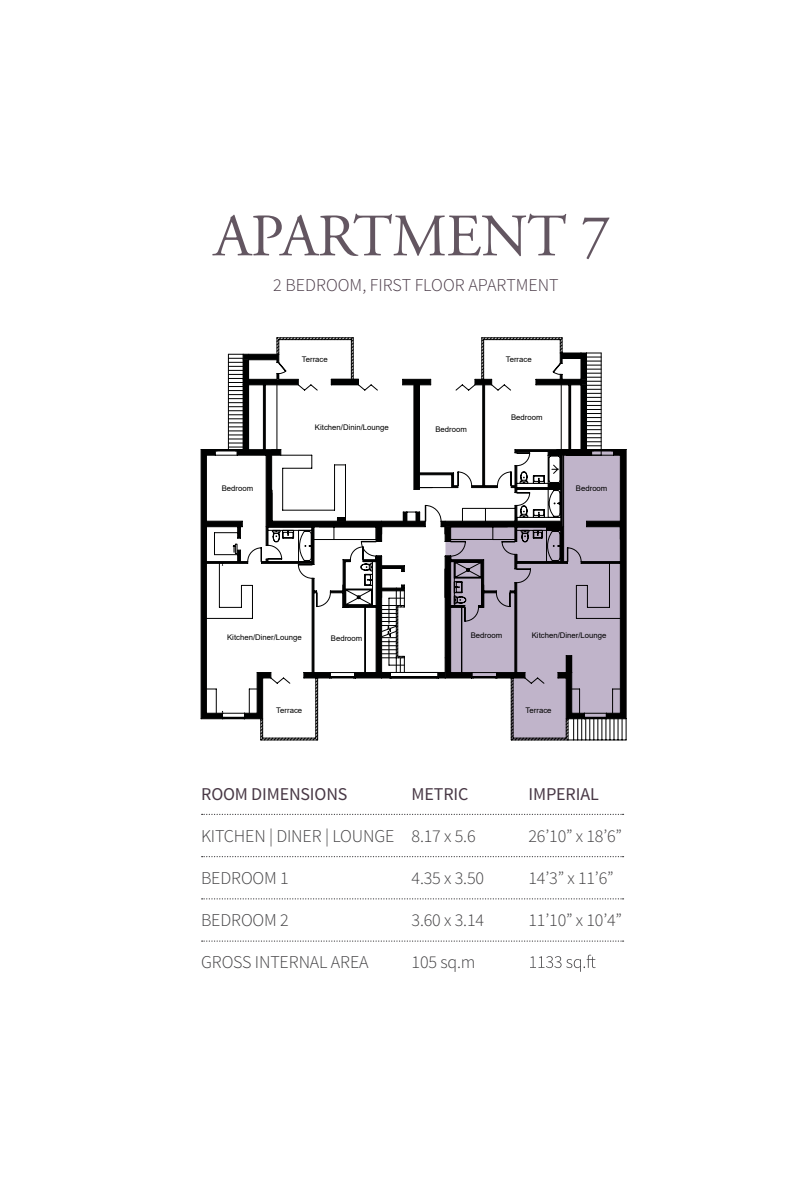
<style>
.page{position:relative;width:808px;height:1191px;background:#fff}
.page>*{position:absolute;margin:0;border:0;box-sizing:border-box;transform-origin:0 0}
.t1{font:60px "Adobe Garamond Pro";letter-spacing:-.01em;color:#483845}
.t2{font:300 18px "Source Sans Pro";letter-spacing:-.01em;color:#414042}
.t3{font:18px "Source Sans Pro";letter-spacing:-.01em;color:#483845}
.t4{font:300 18px "Source Sans Pro";color:#483845}
.t5{font:7.8px "Arial";color:#000101}
</style>
<div class="page">
<svg style="left:530px;top:954px;width:65px;height:17px"></svg>
<svg style="left:202px;top:813px;width:421px;height:2px"></svg>
<svg style="left:202px;top:856px;width:421px;height:1px"></svg>
<svg style="left:202px;top:898px;width:421px;height:1px"></svg>
<svg style="left:202px;top:940px;width:421px;height:1px"></svg>
<svg style="left:201px;top:337px;width:401px;height:383px"></svg>
<svg style="left:222px;top:353px;width:404px;height:387px"></svg>
<h1 class="t1" style="left:214px;top:200px;width:398px">APARTMENT 7</h1>
<h2 class="t4" style="left:273px;top:274px;width:287px">2 BEDROOM, FIRST FLOOR APARTMENT</h2>
<p class="t5" style="left:302px;top:354px;width:27px">Terrace</p>
<p class="t5" style="left:506px;top:354px;width:27px">Terrace</p>
<p class="t5" style="left:222px;top:483px;width:33px">Bedroom</p>
<p class="t5" style="left:315px;top:421px;width:75px">Kitchen/Dinin/Lounge</p>
<p class="t5" style="left:435px;top:423px;width:33px">Bedroom</p>
<p class="t5" style="left:511px;top:412px;width:33px">Bedroom</p>
<p class="t5" style="left:576px;top:483px;width:33px">Bedroom</p>
<p class="t5" style="left:227px;top:632px;width:76px">Kitchen/Diner/Lounge</p>
<p class="t5" style="left:276px;top:704px;width:27px">Terrace</p>
<p class="t5" style="left:331px;top:633px;width:33px">Bedroom</p>
<p class="t5" style="left:470px;top:630px;width:33px">Bedroom</p>
<p class="t5" style="left:531px;top:630px;width:76px">Kitchen/Diner/Lounge</p>
<p class="t5" style="left:525px;top:705px;width:27px">Terrace</p>
<h2 class="t3" style="left:201px;top:782px;width:148px">ROOM DIMENSIONS</h2>
<h2 class="t2" style="left:201px;top:825px;width:195px">KITCHEN | DINER | LOUNGE</h2>
<h2 class="t2" style="left:201px;top:867px;width:89px">BEDROOM 1</h2>
<h2 class="t2" style="left:201px;top:909px;width:89px">BEDROOM 2</h2>
<h2 class="t2" style="left:201px;top:951px;width:169px">GROSS INTERNAL AREA</h2>
<h2 class="t3" style="left:411px;top:782px;width:58px">METRIC</h2>
<h2 class="t2" style="left:411px;top:825px;width:66px">8.17 x 5.6</h2>
<h2 class="t2" style="left:411px;top:867px;width:74px">4.35 x 3.50</h2>
<h2 class="t2" style="left:411px;top:909px;width:74px">3.60 x 3.14</h2>
<h2 class="t2" style="left:411px;top:951px;width:65px">105 sq.m</h2>
<h2 class="t3" style="left:528px;top:782px;width:72px">IMPERIAL</h2>
<h2 class="t2" style="left:528px;top:825px;width:95px">26’10” x 18’6”</h2>
<h2 class="t2" style="left:528px;top:867px;width:87px">14’3” x 11’6”</h2>
<h2 class="t2" style="left:528px;top:909px;width:95px">11’10” x 10’4”</h2>
</div>
